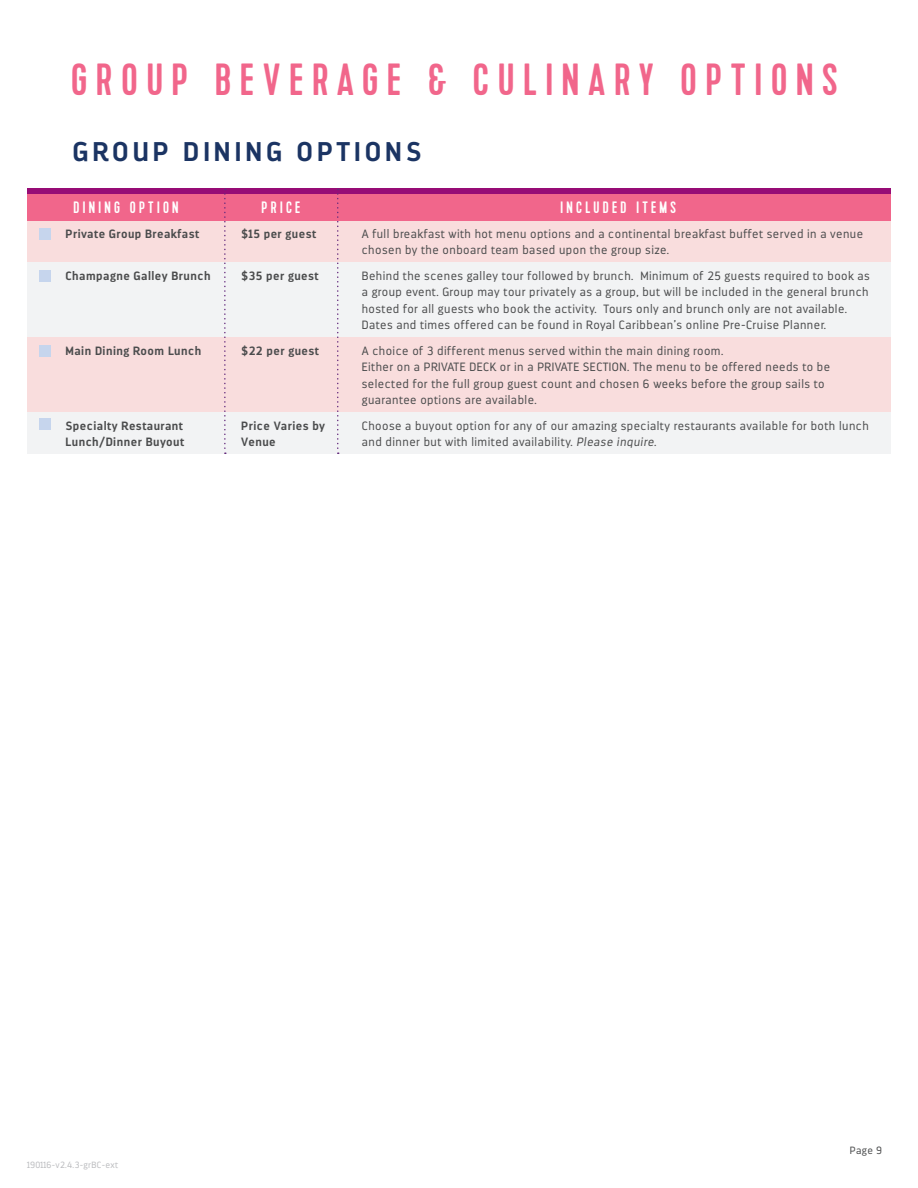
<style>
.page{position:relative;width:918px;height:1188px;background:#fff}
.page>*{position:absolute;margin:0;border:0;box-sizing:border-box;transform-origin:0 0}
.t1{font:45px "Kapra";letter-spacing:.2em;color:#f1668b}
.t2{font:700 27px "Darwin";letter-spacing:.15em;color:#1b3463}
.Chart_Heading{font:16.5px "Kapra";letter-spacing:.2em;color:#fff}
.Chart_Light_Left{font:300 12px/16.5px "Darwin";letter-spacing:.04em;color:#4b4c4d}
.Chart_Bold_Left{font:700 12px/16.5px "Darwin";letter-spacing:.04em;color:#4b4c4d}
.t3{font:300 10.5px "Darwin";color:#4b4c4d}
.t4{font:300 9px "Darwin";letter-spacing:.04em;color:#bcbdc0}
.s1{font-style:italic}
</style>
<div class="page">
<div style="left:27px;top:412px;width:864px;height:42px;background:#f2f3f4"></div>
<div style="left:27px;top:337px;width:864px;height:75px;background:#f9dddd"></div>
<div style="left:27px;top:262px;width:864px;height:75px;background:#f2f3f4"></div>
<div style="left:27px;top:220px;width:864px;height:42px;background:#f9dddd"></div>
<div style="left:27px;top:189px;width:864px;height:5px;background:#970c76"></div>
<div style="left:27px;top:194px;width:864px;height:26px;background:#f1668b"></div>
<svg style="left:224px;top:189px;width:2px;height:265px"></svg>
<svg style="left:337px;top:189px;width:2px;height:265px"></svg>
<div style="left:39px;top:228px;width:12px;height:12px;background:#c6d5ed"></div>
<div style="left:39px;top:270px;width:12px;height:12px;background:#c6d5ed"></div>
<div style="left:39px;top:345px;width:12px;height:12px;background:#c6d5ed"></div>
<div style="left:39px;top:418px;width:12px;height:12px;background:#c6d5ed"></div>
<p class="t1" style="left:71px;top:54px;width:768px">GROUP BEVERAGE &amp; CULINARY OPTIONS</p>
<p class="t2" style="left:73px;top:135px;width:351px">GROUP DINING OPTIONS</p>
<p class="Chart_Heading" style="left:74px;top:198px;width:107px">DINING OPTION</p>
<p class="Chart_Heading" style="left:262px;top:198px;width:40px">PRICE</p>
<p class="Chart_Heading" style="left:561px;top:198px;width:117px">INCLUDED ITEMS</p>
<p class="Chart_Bold_Left" style="left:241px;top:225px;width:77px">$15 per guest</p>
<p class="Chart_Bold_Left" style="left:66px;top:225px;width:135px">Private Group Breakfast</p>
<p class="Chart_Light_Left" style="left:362px;top:225px;width:503px">A full breakfast with hot menu options and a continental breakfast buffet served in a venue chosen by the onboard team based upon the group size.</p>
<p class="Chart_Bold_Left" style="left:241px;top:267px;width:79px">$35 per guest</p>
<p class="Chart_Bold_Left" style="left:66px;top:267px;width:147px">Champagne Galley Brunch</p>
<p class="Chart_Light_Left" style="left:362px;top:268px;width:510px">Behind the scenes galley tour followed by brunch. Minimum of 25 guests required to book as a group event. Group may tour privately as a group, but will be included in the general brunch hosted for all guests who book the activity. Tours only and brunch only are not available.<br>Dates and times offered can be found in Royal Caribbean’s online Pre-Cruise Planner.</p>
<p class="Chart_Bold_Left" style="left:241px;top:342px;width:79px">$22 per guest</p>
<p class="Chart_Bold_Left" style="left:66px;top:342px;width:137px">Main Dining Room Lunch</p>
<p class="Chart_Light_Left" style="left:362px;top:343px;width:363px">A choice of 3 different menus served within the main dining room.</p>
<p class="Chart_Light_Left" style="left:362px;top:359px;width:470px">Either on a PRIVATE DECK or in a PRIVATE SECTION. The menu to be offered needs to be selected for the full group guest count and chosen 6 weeks before the group sails to guarantee options are available.</p>
<p class="Chart_Bold_Left" style="left:66px;top:417px;width:120px">Specialty Restaurant<br>Lunch/Dinner Buyout</p>
<p class="Chart_Light_Left" style="left:362px;top:417px;width:508px">Choose a buyout option for any of our amazing specialty restaurants available for both lunch and dinner but with limited availability. <span class="s1">Please inquire.</span></p>
<p class="Chart_Bold_Left" style="left:241px;top:417px;width:85px">Price Varies by<br>Venue</p>
<p class="t4" style="left:27px;top:1159px;width:93px">190116-v2.4.3-grBC-ext</p>
<p class="t3" style="left:850px;top:1144px;width:34px">Page 9</p>
</div>
